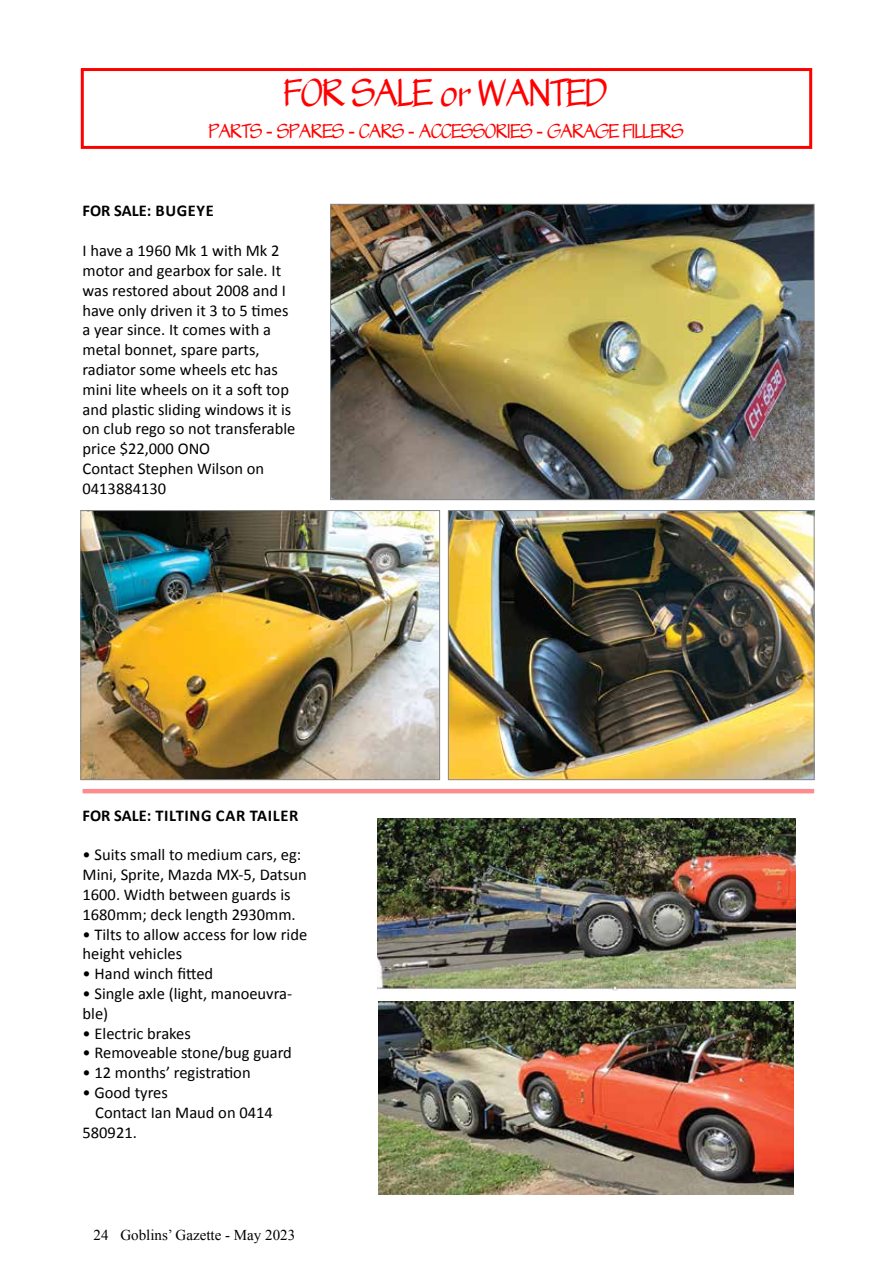
<style>
.page{position:relative;width:893px;height:1263px;background:#fff}
.page>*{position:absolute;margin:0;border:0;box-sizing:border-box;transform-origin:0 0}
.t1{font:34.5px "OLIVEOIL Bold";color:#f00}
.t2{font:18px "OLIVEOIL Bold";color:#f00}
.t3{font:16.5px/19.8px "Calibri";color:#000}
.t4{font:700 16.5px "Calibri";letter-spacing:.04em;color:#000}
.t5{font:700 16.5px "Calibri";letter-spacing:.02em;color:#000}
.t6{font:15px "Times New Roman";color:#000}
</style>
<div class="page">
<div style="left:81px;top:68px;width:731px;height:81px;border:3px solid #f00"></div>
<hr style="left:83px;top:789px;width:731px;height:4px;background:#ff8c8c">
<img style="left:377px;top:819px;width:418px;height:171px">
<img style="left:378px;top:1002px;width:415px;height:193px">
<img style="left:332px;top:206px;width:480px;height:292px">
<div style="left:330px;top:204px;width:484px;height:296px;border:1px solid #86888a"></div>
<img style="left:83px;top:512px;width:355px;height:266px">
<div style="left:81px;top:510px;width:359px;height:270px;border:1px solid #86888a"></div>
<img style="left:450px;top:512px;width:362px;height:266px">
<div style="left:448px;top:510px;width:366px;height:270px;border:1px solid #86888a"></div>
<h1 class="t1" style="left:285px;top:70px;width:324px">FOR SALE or WANTED</h1>
<p class="t2" style="left:209px;top:120px;width:476px">PARTS - SPARES - CARS - ACCESSORIES - GARAGE FILLERS</p>
<p class="t5" style="left:83px;top:201px;width:133px">FOR SALE: BUGEYE</p>
<p class="t3" style="left:83px;top:240px;width:214px">I have a 1960 Mk 1 with Mk 2 motor and gearbox for sale. It was restored about 2008 and I have only driven it 3 to 5 times a year since. It comes with a metal bonnet, spare parts, radiator some wheels etc has mini lite wheels on it a soft top and plastic sliding windows it is on club rego so not transferable price $22,000 ONO<br>Contact Stephen Wilson on<br>0413884130</p>
<p class="t4" style="left:83px;top:805px;width:217px">FOR SALE: TILTING CAR TAILER</p>
<p class="t3" style="left:83px;top:844px;width:226px">• Suits small to medium cars, eg:<br>Mini, Sprite, Mazda MX-5, Datsun<br>1600. Width between guards is<br>1680mm; deck length 2930mm.</p>
<p class="t3" style="left:83px;top:923px;width:226px">• Tilts to allow access for low ride height vehicles</p>
<p class="t3" style="left:83px;top:963px;width:132px">• Hand winch fitted</p>
<p class="t3" style="left:83px;top:983px;width:211px">• Single axle (light, manoeuvra&shy;ble)</p>
<p class="t3" style="left:83px;top:1022px;width:110px">• Electric brakes</p>
<p class="t3" style="left:83px;top:1042px;width:211px">• Removeable stone/bug guard</p>
<p class="t3" style="left:83px;top:1062px;width:170px">• 12 months’ registration</p>
<p class="t3" style="left:83px;top:1082px;width:87px">• Good tyres</p>
<p class="t3" style="left:95px;top:1102px;width:179px">Contact Ian Maud on 0414</p>
<p class="t3" style="left:83px;top:1121px;width:56px">580921.</p>
<p class="t6" style="left:94px;top:1225px;width:203px">24 Goblins’ Gazette - May 2023</p>
</div>
